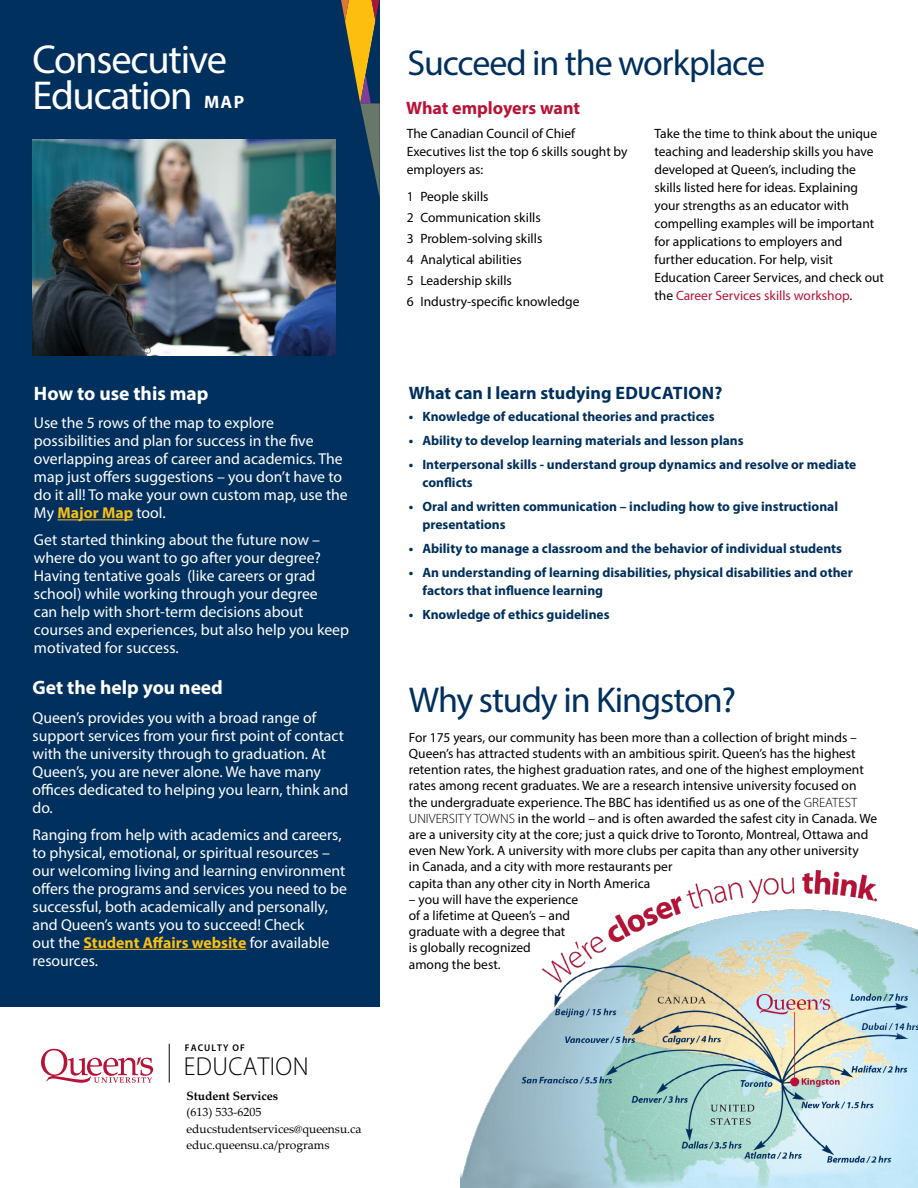
<style>
.page{position:relative;width:918px;height:1188px;background:#fff}
.page>*{position:absolute;margin:0;border:0;box-sizing:border-box;transform-origin:0 0}
.t1{font:40.5px/36px "Myriad Pro";letter-spacing:-.03em;color:#fff}
.t2{font:36px "Myriad Pro";letter-spacing:-.03em;color:#00305e}
.t3{font:300 26.1px "Myriad Pro";letter-spacing:.015em;color:#000;scale:.96 1}
.t4{font:700 19.5px "Myriad Pro";color:#fff}
.t5{font:700 18px "Myriad Pro";color:#00305e}
.t6{font:700 18px "Myriad Pro";color:#b81237}
.t7{font:700 18px "Myriad Pro";color:#fff}
.t8{font:15.75px/18px "Myriad Pro";color:#fff}
.t9{font:13.5px/16.2px "Myriad Pro";color:#000}
.t10{font:700 13.5px/18px "Myriad Pro";color:#00305e}
.t11{font:12px/16.5px "Palatino Linotype";color:#000}
.t12{font:700 12px "Palatino Linotype";color:#000}
.t13{font:600 9.75px "Myriad Pro";letter-spacing:.115em;color:#000;scale:.96 1}
.s1{font-weight:700;color:#febe10}
.s2{color:#b81237}
.s3{font-weight:300}
</style>
<div class="page">
<div style="left:0;top:0;width:380px;height:1006px;background:#00305e"></div>
<svg style="left:41px;top:1048px;width:112px;height:35px"></svg>
<hr style="left:169px;top:1044px;width:1px;height:39px;background:#000">
<img style="left:32px;top:139px;width:304px;height:216px">
<hr style="left:58px;top:519px;width:75px;height:1px;background:#febe10">
<hr style="left:84px;top:949px;width:162px;height:1px;background:#febe10">
<img style="left:460px;top:870px;width:458px;height:318px">
<svg style="left:341px;top:0;width:39px;height:197px"></svg>
<h1 class="t1" style="left:32px;top:41px;width:196px">Consecutive<br>Education</h1>
<h3 class="t7" style="left:204px;top:90px;width:29px">Map</h3>
<h3 class="t4" style="left:34px;top:381px;width:176px">How to use this map</h3>
<p class="t8" style="left:34px;top:414px;width:315px">Use the 5 rows of the map to explore possibilities and plan for success in the five overlapping areas of career and academics. The map just offers suggestions – you don’t have to do it all! To make your own custom map, use the My <span class="s1">Major Map</span> tool.</p>
<p class="t8" style="left:34px;top:531px;width:317px">Get started thinking about the future now – where do you want to go after your degree?<br>Having tentative goals (like careers or grad school) while working through your degree<br>can help with short-term decisions about courses and experiences, but also help you keep motivated for success.</p>
<h3 class="t4" style="left:32px;top:675px;width:192px">Get the help you need</h3>
<p class="t8" style="left:32px;top:708px;width:318px">Queen’s provides you with a broad range of support services from your first point of contact with the university through to graduation. At Queen’s, you are never alone. We have many offices dedicated to helping you learn, think and do.</p>
<p class="t8" style="left:32px;top:825px;width:316px">Ranging from help with academics and careers, to physical, emotional, or spiritual resources – our welcoming living and learning environment offers the programs and services you need to be successful, both academically and personally, and Queen’s wants you to succeed! Check<br>out the <span class="s1">Student Affairs website</span> for available resources.</p>
<p class="t13" style="left:185px;top:1041px;width:64px">FACULTY OF</p>
<h3 class="t3" style="left:184px;top:1052px;width:132px">EDUCATION</h3>
<p class="t12" style="left:186px;top:1087px;width:93px">Student Services</p>
<p class="t11" style="left:186px;top:1103px;width:177px">(613) 533-6205 educstudentservices@queensu.ca educ.queensu.ca/programs</p>
<h2 class="t2" style="left:407px;top:41px;width:359px">Succeed in the workplace</h2>
<h3 class="t6" style="left:406px;top:97px;width:175px">What employers want</h3>
<p class="t9" style="left:407px;top:124px;width:222px;line-height:18px">The Canadian Council of Chief<br>Executives list the top 6 skills sought by employers as:</p>
<p class="t9" style="left:407px;top:185px;width:174px;line-height:21px">1 People skills<br>2 Communication skills<br>3 Problem-solving skills<br>4 Analytical abilities<br>5 Leadership skills<br>6 Industry-specific knowledge</p>
<p class="t9" style="left:654px;top:124px;width:231px;line-height:18px">Take the time to think about the unique teaching and leadership skills you have developed at Queen’s, including the skills listed here for ideas. Explaining your strengths as an educator with compelling examples will be important for applications to employers and further education. For help, visit Education Career Services, and check out the <span class="s2">Career Services skills workshop</span>.</p>
<h3 class="t5" style="left:409px;top:381px;width:315px">What can I learn studying education?</h3>
<p class="t10" style="left:409px;top:407px;width:307px">• Knowledge of educational theories and practices</p>
<p class="t10" style="left:409px;top:431px;width:336px">• Ability to develop learning materials and lesson plans</p>
<p class="t10" style="left:422px;top:455px;width:435px;text-indent:-14px">• Interpersonal skills - understand group dynamics and resolve or mediate conflicts</p>
<p class="t10" style="left:422px;top:497px;width:417px;text-indent:-14px">• Oral and written communication – including how to give instructional presentations</p>
<p class="t10" style="left:409px;top:539px;width:435px">• Ability to manage a classroom and the behavior of individual students</p>
<p class="t10" style="left:422px;top:563px;width:432px;text-indent:-14px">• An understanding of learning disabilities, physical disabilities and other factors that influence learning</p>
<p class="t10" style="left:409px;top:605px;width:202px">• Knowledge of ethics guidelines</p>
<h2 class="t2" style="left:409px;top:678px;width:329px">Why study in Kingston?</h2>
<p class="t9" style="left:409px;top:729px;width:470px">For 175 years, our community has been more than a collection of bright minds – Queen’s has attracted students with an ambitious spirit. Queen’s has the highest retention rates, the highest graduation rates, and one of the highest employment rates among recent graduates. We are a research intensive university focused on the undergraduate experience. The BBC has identified us as one of the <span class="s3">GREATEST UNIVERSITY TOWNS</span> in the world – and is often awarded the safest city in Canada. We are a university city at the core; just a quick drive to Toronto, Montreal, Ottawa and even New York. A university with more clubs per capita than any other university<br>in Canada, and a city with more restaurants per<br>capita than any other city in North America</p>
<p class="t9" style="left:409px;top:891px;width:171px">– you will have the experience of a lifetime at Queen’s – and graduate with a degree that<br>is globally recognized<br>among the best.</p>
</div>
